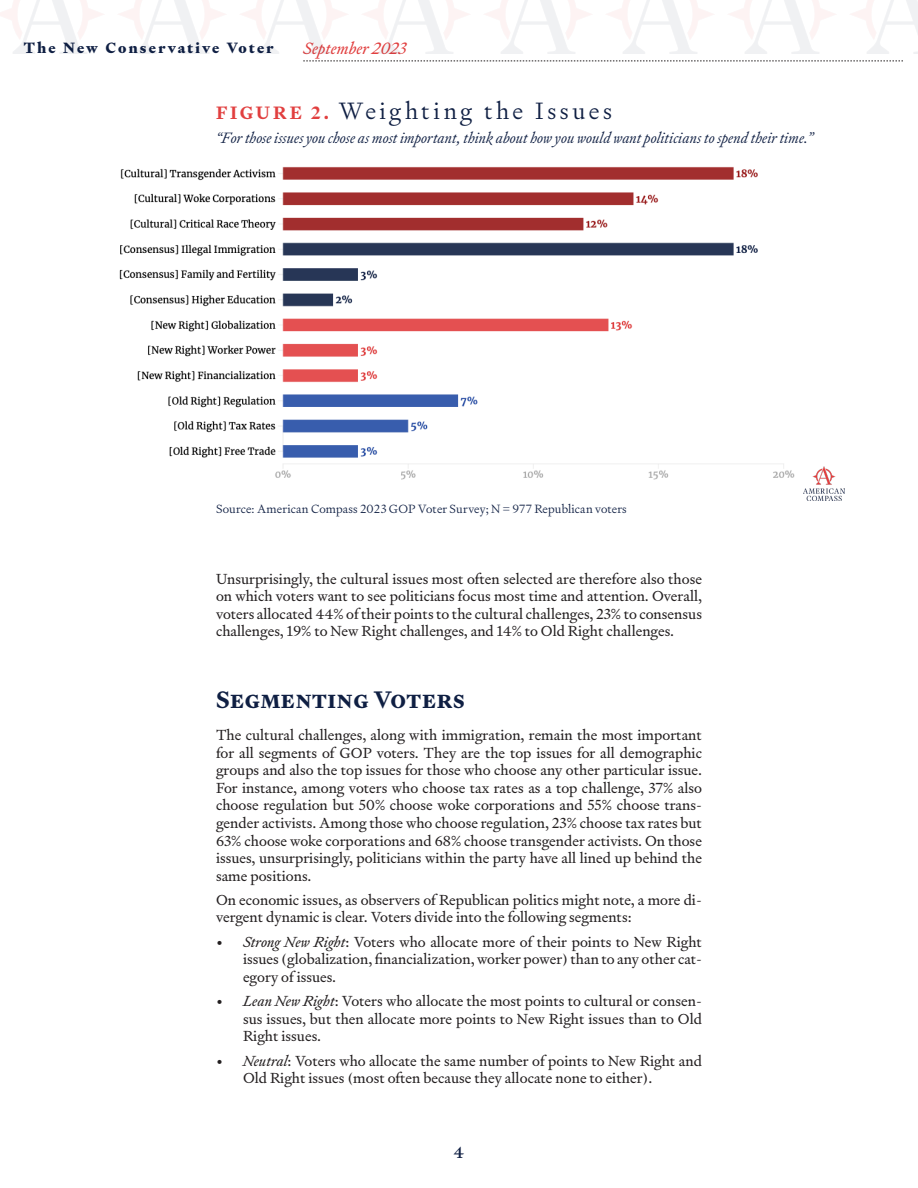
<style>
.page{position:relative;width:918px;height:1188px;background:#fff}
.page>*{position:absolute;margin:0;border:0;box-sizing:border-box;transform-origin:0 0}
.t1{font:700 24px "Signifier";color:#0f1f43}
.t2{font:300 23.7px "Signifier";letter-spacing:.15em;color:#0f1f43}
.t3{font:italic 16.5px "Signifier";color:#e13f3f}
.t4{font:500 16.5px "Signifier";color:#0f1f43}
.t5{font:italic 300 15px "Signifier";color:#0f1f43}
.t6{font:900 15px "Signifier";letter-spacing:.15em;color:#0f1f43}
.t7{font:14.7px/17.5px "Signifier";color:#231f20;text-align:justify}
.t8{font:300 12px "Signifier";letter-spacing:.01em;color:#0f1f43}
.s1{font-weight:700;font-size:18px;color:#e13f3f}
.s2{font-style:italic}
</style>
<div class="page">
<svg style="left:303px;top:61px;width:600px;height:1px"></svg>
<img style="left:119px;top:167px;width:676px;height:313px">
<img style="left:804px;top:467px;width:40px;height:34px">
<p class="t6" style="left:24px;top:38px;width:251px">The New Conservative Voter</p>
<p class="t3" style="left:303px;top:38px;width:104px">September 2023</p>
<p class="t2" style="left:216px;top:96px;width:398px"><span class="s1">FIGURE 2.</span> Weighting the Issues</p>
<p class="t5" style="left:215px;top:129px;width:599px">“For those issues you chose as most important, think about how you would want politicians to spend their time.”</p>
<p class="t8" style="left:216px;top:501px;width:412px">Source: American Compass 2023 GOP Voter Survey; N = 977 Republican voters</p>
<p class="t7" style="left:216px;top:570px;width:488px">Unsurprisingly, the cultural issues most often selected are therefore also those on which voters want to see politicians focus most time and attention. Overall, voters allocated 44% of their points to the cultural challenges, 23% to consensus challenges, 19% to New Right challenges, and 14% to Old Right challenges.</p>
<p class="t1" style="left:216px;top:685px;width:251px">Segmenting Voters</p>
<p class="t7" style="left:216px;top:726px;width:488px">The cultural challenges, along with immigration, remain the most important for all segments of GOP voters. They are the top issues for all demographic groups and also the top issues for those who choose any other particular issue.<br>For instance, among voters who choose tax rates as a top challenge, 37% also choose regulation but 50% choose woke corporations and 55% choose trans&shy;gender activists. Among those who choose regulation, 23% choose tax rates but 63% choose woke corporations and 68% choose transgender activists. On those issues, unsurprisingly, politicians within the party have all lined up behind the same positions.</p>
<p class="t7" style="left:216px;top:891px;width:487px">On economic issues, as observers of Republican politics might note, a more di&shy;vergent dynamic is clear. Voters divide into the following segments:</p>
<p class="t7" style="left:243px;top:933px;width:461px;text-indent:-27px"><span class="s2">• Strong New Right</span>: Voters who allocate more of their points to New Right issues (globalization, financialization, worker power) than to any other cat&shy;egory of issues.</p>
<p class="t7" style="left:243px;top:992px;width:461px;text-indent:-27px"><span class="s2">• Lean New Right</span>: Voters who allocate the most points to cultural or consen&shy;sus issues, but then allocate more points to New Right issues than to Old Right issues.</p>
<p class="t7" style="left:243px;top:1052px;width:461px;text-indent:-27px"><span class="s2">• Neutral</span>: Voters who allocate the same number of points to New Right and<br>Old Right issues (most often because they allocate none to either).</p>
<p class="t4" style="left:454px;top:1142px;width:12px">4</p>
</div>
